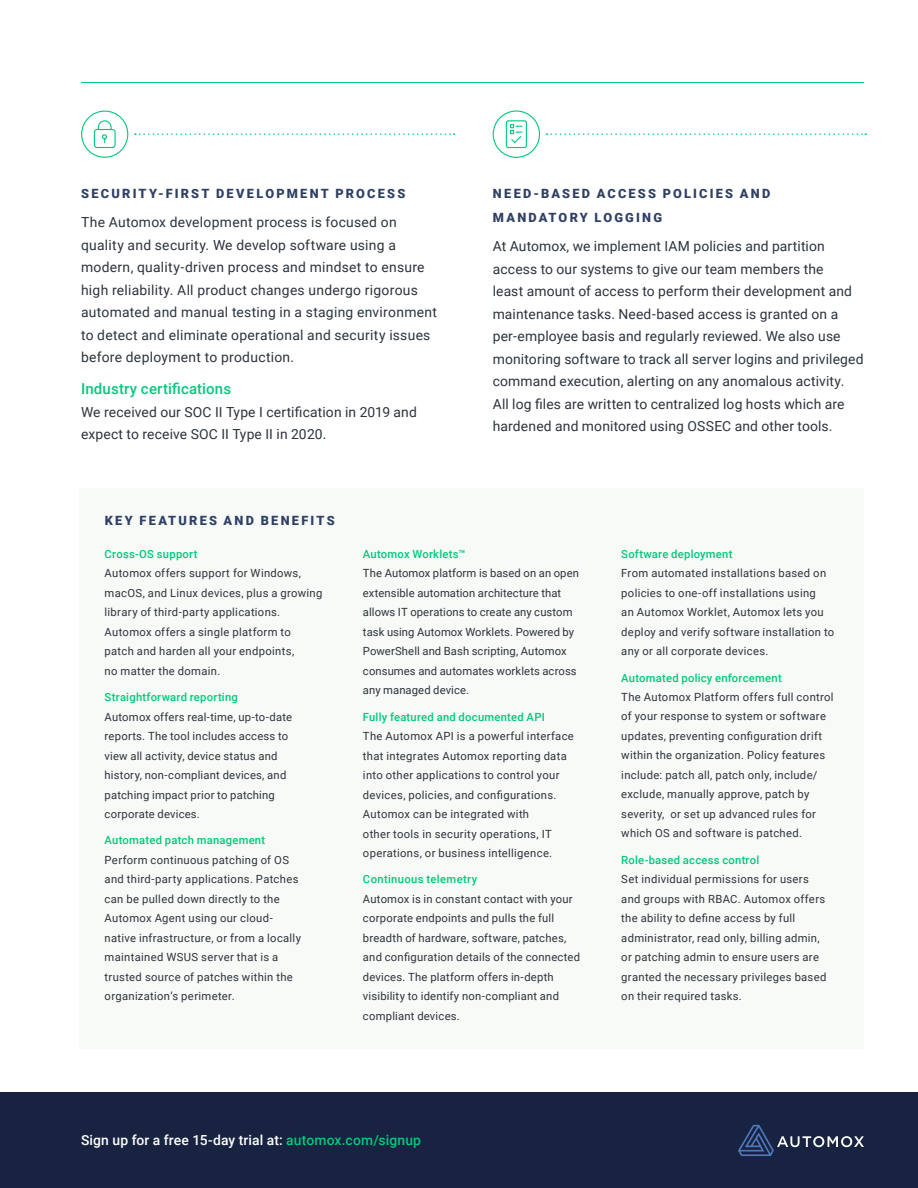
<style>
.page{position:relative;width:918px;height:1188px;background:#fff}
.page>*{position:absolute;margin:0;border:0;box-sizing:border-box;transform-origin:0 0}
.t1{font:500 15px "Roboto";letter-spacing:.01em;color:#02c97b}
.t2{font:13.8px/22.5px "Roboto";letter-spacing:.015em;color:#2c333c}
.t3{font:500 13.8px "Roboto";letter-spacing:.01em;color:#fff}
.t4{font:900 12.75px/24px "Roboto";letter-spacing:.175em;color:#2f4065}
.t5{font:11.25px/19.5px "Roboto";letter-spacing:.025em;color:#2c333c}
.t6{font:500 11.25px "Roboto";letter-spacing:.02em;color:#02c97b}
.s1{color:#02c97b}
</style>
<div class="page">
<div style="left:80px;top:488px;width:784px;height:561px;background:#f7faf6"></div>
<div style="left:0;top:1082px;width:918px;height:106px;background:#2f4065;opacity:.6"></div>
<svg style="left:738px;top:1125px;width:126px;height:31px;background:#2f3d5b"></svg>
<hr style="left:81px;top:82px;width:783px;height:1px;background:#02c97b">
<svg style="left:547px;top:133px;width:319px;height:2px"></svg>
<div style="left:81px;top:111px;width:47px;height:47px;border:1px solid #02c97b;border-radius:50%"></div>
<svg style="left:93px;top:120px;width:23px;height:29px"></svg>
<svg style="left:135px;top:133px;width:319px;height:2px"></svg>
<div style="left:493px;top:110px;width:47px;height:48px;border:1px solid #02c97b;border-radius:50%"></div>
<svg style="left:505px;top:120px;width:22px;height:29px"></svg>
<p class="t4" style="left:81px;top:181px;width:326px">SECURITY-FIRST DEVELOPMENT PROCESS</p>
<p class="t2" style="left:81px;top:211px;width:357px">The Automox development process is focused on quality and security. We develop software using a modern, quality-driven process and mindset to ensure high reliability. All product changes undergo rigorous automated and manual testing in a staging environment to detect and eliminate operational and security issues before deployment to production.</p>
<h1 class="t1" style="left:81px;top:379px;width:151px">Industry certifications</h1>
<p class="t2" style="left:81px;top:400px;width:337px">We received our SOC II Type I certification in 2019 and expect to receive SOC II Type II in 2020.</p>
<p class="t4" style="left:493px;top:181px;width:279px">NEED-BASED ACCESS POLICIES AND<br>MANDATORY LOGGING</p>
<p class="t2" style="left:493px;top:235px;width:372px">At Automox, we implement IAM policies and partition access to our systems to give our team members the<br>least amount of access to perform their development and maintenance tasks. Need-based access is granted on a per-employee basis and regularly reviewed. We also use monitoring software to track all server logins and privileged command execution, alerting on any anomalous activity.<br>All log files are written to centralized log hosts which are hardened and monitored using OSSEC and other tools.</p>
<p class="t4" style="left:105px;top:508px;width:231px">KEY FEATURES AND BENEFITS</p>
<p class="t6" style="left:105px;top:546px;width:94px">Cross-OS support</p>
<p class="t5" style="left:105px;top:563px;width:219px">Automox offers support for Windows, macOS, and Linux devices, plus a growing library of third-party applications.<br>Automox offers a single platform to patch and harden all your endpoints,<br>no matter the domain.</p>
<p class="t6" style="left:105px;top:689px;width:135px">Straightforward reporting</p>
<p class="t5" style="left:105px;top:706px;width:189px">Automox offers real-time, up-to-date reports. The tool includes access to view all activity, device status and history, non-compliant devices, and patching impact prior to patching corporate devices.</p>
<p class="t6" style="left:105px;top:833px;width:162px">Automated patch management</p>
<p class="t5" style="left:105px;top:850px;width:198px">Perform continuous patching of OS and third-party applications. Patches can be pulled down directly to the Automox Agent using our cloud&shy;native infrastructure, or from a locally maintained WSUS server that is a trusted source of patches within the organization’s perimeter.</p>
<p class="t6" style="left:363px;top:546px;width:104px">Automox Worklets™</p>
<p class="t5" style="left:363px;top:563px;width:218px">The Automox platform is based on an open extensible automation architecture that allows IT operations to create any custom task using Automox Worklets. Powered by PowerShell and Bash scripting, Automox consumes and automates worklets across any managed device.</p>
<p class="t6" style="left:363px;top:709px;width:184px">Fully featured and documented API</p>
<p class="t5" style="left:363px;top:726px;width:212px">The Automox API is a powerful interface that integrates Automox reporting data into other applications to control your devices, policies, and configurations.<br>Automox can be integrated with<br>other tools in security operations, IT operations, or business intelligence.</p>
<p class="t6" style="left:363px;top:871px;width:116px">Continuous telemetry</p>
<p class="t5" style="left:363px;top:889px;width:219px">Automox is in constant contact with your corporate endpoints and pulls the full breadth of hardware, software, patches, and configuration details of the connected devices. The platform offers in-depth visibility to identify non-compliant and compliant devices.</p>
<p class="t6" style="left:621px;top:546px;width:113px">Software deployment</p>
<p class="t5" style="left:621px;top:563px;width:214px">From automated installations based on policies to one-off installations using<br>an Automox Worklet, Automox lets you deploy and verify software installation to any or all corporate devices.</p>
<p class="t6" style="left:621px;top:670px;width:162px">Automated policy enforcement</p>
<p class="t5" style="left:621px;top:687px;width:214px">The Automox Platform offers full control of your response to system or software updates, preventing configuration drift within the organization. Policy features include: patch all, patch only, include/ exclude, manually approve, patch by severity, or set up advanced rules for which OS and software is patched.</p>
<p class="t6" style="left:621px;top:852px;width:139px">Role-based access control</p>
<p class="t5" style="left:621px;top:869px;width:207px">Set individual permissions for users and groups with RBAC. Automox offers the ability to define access by full administrator, read only, billing admin, or patching admin to ensure users are granted the necessary privileges based on their required tasks.</p>
<p class="t3" style="left:81px;top:1131px;width:342px">Sign up for a free 15-day trial at: <span class="s1">automox.com/signup</span></p>
</div>
